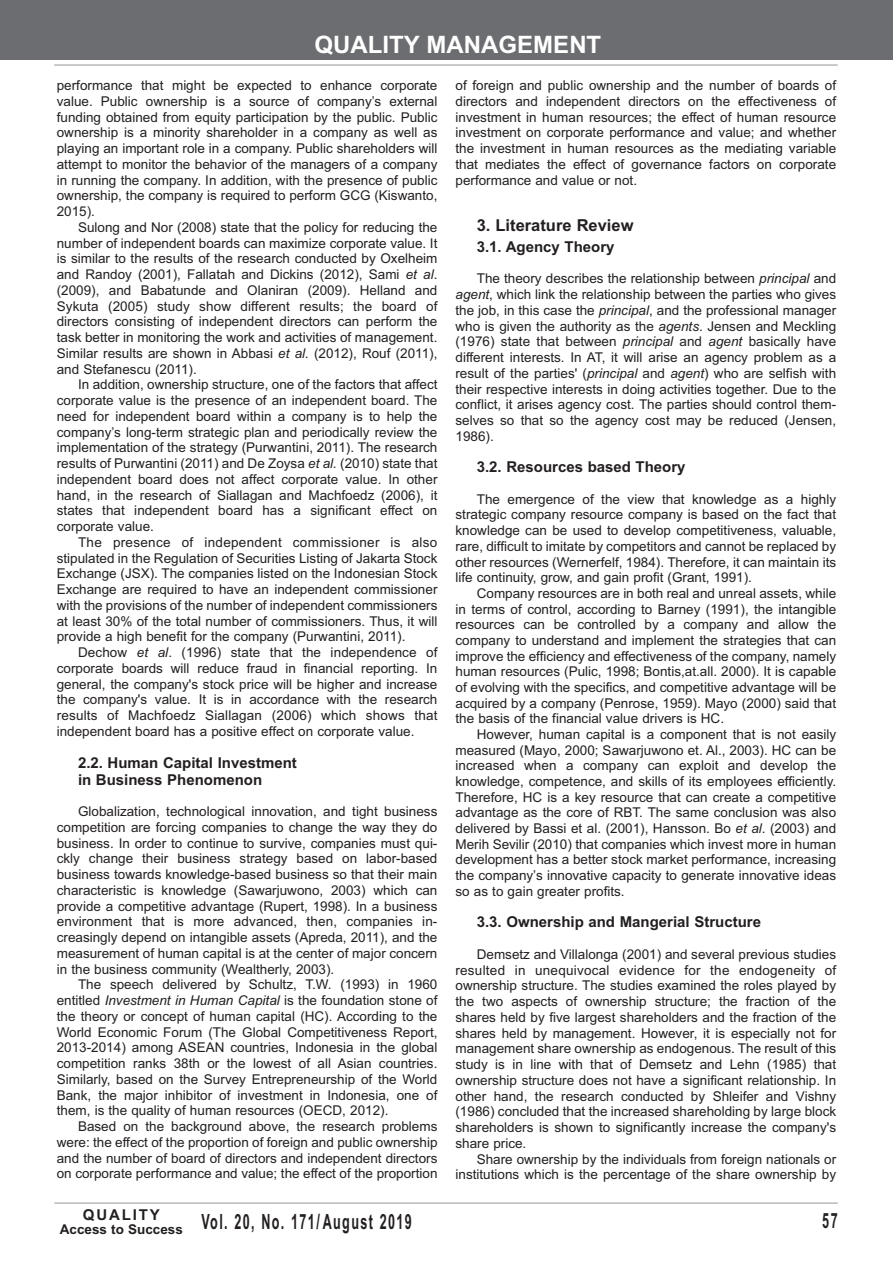
<style>
.page{position:relative;width:893px;height:1263px;background:#fff}
.page>*{position:absolute;margin:0;border:0;box-sizing:border-box;transform-origin:0 0}
.t1{font:700 24px "Arial";color:#fff}
.t2{font:700 21px "Arial";letter-spacing:.11em;color:#231f20;scale:.6 1}
.t3{font:700 16.5px "Arial";color:#231f20}
.t4{font:700 15px/16.5px "Arial";color:#231f20}
.t5{font:700 15px "Arial";letter-spacing:.12em;color:#231f20}
.t6{font:13.5px/15.8px "Arial";color:#231f20;text-align:justify}
.s1{font-style:italic}
</style>
<div class="page">
<hr style="left:54px;top:65px;width:784px;height:1px;background:#939598">
<div style="left:0;top:0;width:893px;height:60px;background:#6c6d70"></div>
<hr style="left:54px;top:1203px;width:784px;height:1px;background:#939598">
<h1 class="t1" style="left:314px;top:30px;width:288px">QUALITY MANAGEMENT</h1>
<p class="t6" style="left:57px;top:78px;width:382px">performance that might be expected to enhance corporate value. Public ownership is a source of company’s external funding obtained from equity participation by the public. Public ownership is a minority shareholder in a company as well as playing an important role in a company. Public shareholders will attempt to monitor the behavior of the managers of a company in running the company. In addition, with the presence of public ownership, the company is required to perform GCG (Kiswanto, 2015).</p>
<p class="t6" style="left:57px;top:219px;width:382px;text-indent:21px">Sulong and Nor (2008) state that the policy for reducing the number of independent boards can maximize corporate value. It is similar to the results of the research conducted by Oxelheim and Randoy (2001), Fallatah and Dickins (2012), Sami <span class="s1">et al</span>. (2009), and Babatunde and Olaniran (2009). Helland and Sykuta (2005) study show different results; the board of directors consisting of independent directors can perform the task better in monitoring the work and activities of management.<br>Similar results are shown in Abbasi <span class="s1">et al.</span> (2012), Rouf (2011), and Stefanescu (2011).</p>
<p class="t6" style="left:57px;top:377px;width:382px;text-indent:21px">In addition, ownership structure, one of the factors that affect corporate value is the presence of an independent board. The need for independent board within a company is to help the company’s long-term strategic plan and periodically review the implementation of the strategy (Purwantini, 2011). The research results of Purwantini (2011) and De Zoysa <span class="s1">et al.</span> (2010) state that independent board does not affect corporate value. In other hand, in the research of Siallagan and Machfoedz (2006), it states that independent board has a significant effect on corporate value.</p>
<p class="t6" style="left:57px;top:534px;width:382px;text-indent:21px">The presence of independent commissioner is also stipulated in the Regulation of Securities Listing of Jakarta Stock Exchange (JSX). The companies listed on the Indonesian Stock Exchange are required to have an independent commissioner with the provisions of the number of independent commissioners at least 30% of the total number of commissioners. Thus, it will provide a high benefit for the company (Purwantini, 2011).</p>
<p class="t6" style="left:57px;top:645px;width:382px;text-indent:21px">Dechow <span class="s1">et al</span>. (1996) state that the independence of corporate boards will reduce fraud in financial reporting. In general, the company's stock price will be higher and increase the company's value. It is in accordance with the research results of Machfoedz Siallagan (2006) which shows that independent board has a positive effect on corporate value.</p>
<p class="t4" style="left:78px;top:755px;width:220px">2.2. Human Capital Investment in Business Phenomenon</p>
<p class="t6" style="left:57px;top:804px;width:382px;text-indent:21px">Globalization, technological innovation, and tight business competition are forcing companies to change the way they do business. In order to continue to survive, companies must qui&shy;ckly change their business strategy based on labor-based business towards knowledge-based business so that their main characteristic is knowledge (Sawarjuwono, 2003) which can provide a competitive advantage (Rupert, 1998). In a business environment that is more advanced, then, companies in&shy;creasingly depend on intangible assets (Apreda, 2011), and the measurement of human capital is at the center of major concern in the business community (Wealtherly, 2003).</p>
<p class="t6" style="left:57px;top:977px;width:382px;text-indent:21px">The speech delivered by Schultz, T.W. (1993) in 1960 entitled <span class="s1">Investment in Human Capital</span> is the foundation stone of the theory or concept of human capital (HC). According to the World Economic Forum (The Global Competitiveness Report, 2013-2014) among ASEAN countries, Indonesia in the global competition ranks 38th or the lowest of all Asian countries.<br>Similarly, based on the Survey Entrepreneurship of the World Bank, the major inhibitor of investment in Indonesia, one of them, is the quality of human resources (OECD, 2012).</p>
<p class="t6" style="left:57px;top:1119px;width:382px;text-indent:21px">Based on the background above, the research problems were: the effect of the proportion of foreign and public ownership and the number of board of directors and independent directors on corporate performance and value; the effect of the proportion</p>
<p class="t6" style="left:455px;top:78px;width:382px">of foreign and public ownership and the number of boards of directors and independent directors on the effectiveness of investment in human resources; the effect of human resource investment on corporate performance and value; and whether the investment in human resources as the mediating variable that mediates the effect of governance factors on corporate performance and value or not.</p>
<p class="t3" style="left:477px;top:216px;width:158px">3. Literature Review</p>
<p class="t4" style="left:477px;top:238px;width:139px">3.1. Agency Theory</p>
<p class="t6" style="left:455px;top:271px;width:382px;text-indent:21px">The theory describes the relationship between <span class="s1">principal</span> and <span class="s1">agent</span>, which link the relationship between the parties who gives the job, in this case the <span class="s1">principal</span>, and the professional manager who is given the authority as the <span class="s1">agents</span>. Jensen and Meckling (1976) state that between <span class="s1">principal</span> and <span class="s1">agent</span> basically have different interests. In AT, it will arise an agency problem as a result of the parties' (<span class="s1">principal</span> and <span class="s1">agent</span>) who are selfish with their respective interests in doing activities together. Due to the conflict, it arises agency cost. The parties should control them&shy;selves so that so the agency cost may be reduced (Jensen, 1986).</p>
<p class="t4" style="left:477px;top:459px;width:210px">3.2. Resources based Theory</p>
<p class="t6" style="left:455px;top:491px;width:382px;text-indent:21px">The emergence of the view that knowledge as a highly strategic company resource company is based on the fact that knowledge can be used to develop competitiveness, valuable, rare, difficult to imitate by competitors and cannot be replaced by other resources (Wernerfelf, 1984). Therefore, it can maintain its life continuity, grow, and gain profit (Grant, 1991).</p>
<p class="t6" style="left:455px;top:585px;width:382px;text-indent:21px">Company resources are in both real and unreal assets, while in terms of control, according to Barney (1991), the intangible resources can be controlled by a company and allow the company to understand and implement the strategies that can improve the efficiency and effectiveness of the company, namely human resources (Pulic, 1998; Bontis,at.all. 2000). It is capable of evolving with the specifics, and competitive advantage will be acquired by a company (Penrose, 1959). Mayo (2000) said that the basis of the financial value drivers is HC.</p>
<p class="t6" style="left:455px;top:726px;width:382px;text-indent:21px">However, human capital is a component that is not easily measured (Mayo, 2000; Sawarjuwono et. Al., 2003). HC can be increased when a company can exploit and develop the knowledge, competence, and skills of its employees efficiently.<br>Therefore, HC is a key resource that can create a competitive advantage as the core of RBT. The same conclusion was also delivered by Bassi et al. (2001), Hansson. Bo <span class="s1">et al</span>. (2003) and Merih Sevilir (2010) that companies which invest more in human development has a better stock market performance, increasing the company’s innovative capacity to generate innovative ideas so as to gain greater profits.</p>
<p class="t4" style="left:477px;top:914px;width:286px">3.3. Ownership and Mangerial Structure</p>
<p class="t6" style="left:455px;top:946px;width:382px;text-indent:21px">Demsetz and Villalonga (2001) and several previous studies resulted in unequivocal evidence for the endogeneity of ownership structure. The studies examined the roles played by the two aspects of ownership structure; the fraction of the shares held by five largest shareholders and the fraction of the shares held by management. However, it is especially not for management share ownership as endogenous. The result of this study is in line with that of Demsetz and Lehn (1985) that ownership structure does not have a significant relationship. In other hand, the research conducted by Shleifer and Vishny (1986) concluded that the increased shareholding by large block shareholders is shown to significantly increase the company's share price.</p>
<p class="t6" style="left:455px;top:1151px;width:382px;text-align:right">Share ownership by the individuals from foreign nationals or institutions which is the percentage of the share ownership by</p>
<p class="t5" style="left:83px;top:1206px;width:78px">QUALITY</p>
<h2 class="t2" style="left:60px;top:1210px;width:588px"><sub>Access</sub> <sub>to</sub> <sub>Success</sub> Vol. 20, No. 171/ August 2019</h2>
<h2 class="t2" style="left:822px;top:1209px;width:27px">57</h2>
</div>
